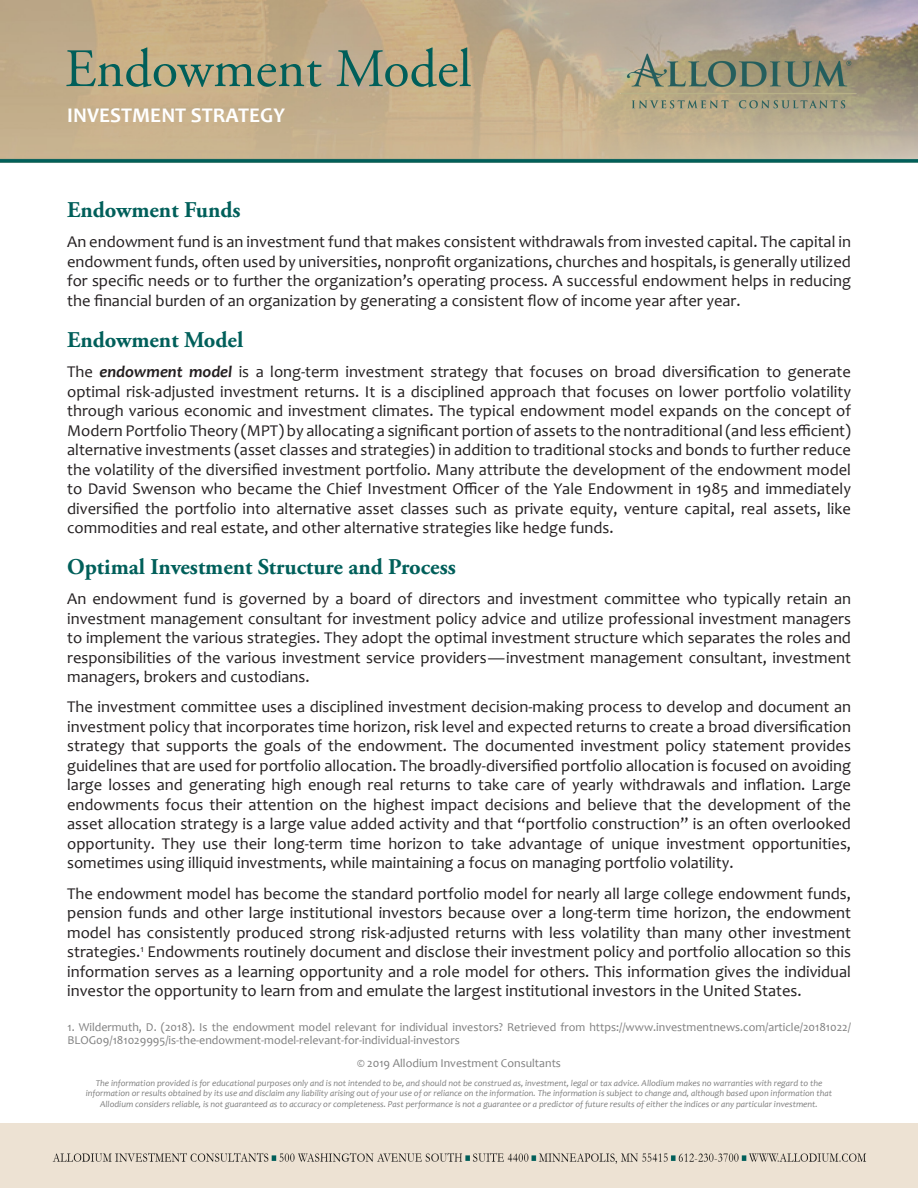
<style>
.page{position:relative;width:918px;height:1188px;background:#fff}
.page>*{position:absolute;margin:0;border:0;box-sizing:border-box;transform-origin:0 0}
.t1{font:54px "Adobe Garamond Pro";color:#005f5a}
.t2{font:700 22.5px "Adobe Garamond Pro";color:#005f5a}
.t3{font:700 21px "Candara";color:#fff}
.t4{font:16.5px/19.5px "Candara";color:#231f20;text-align:justify}
.t5{font:12px/13.5px "Candara";color:#7f7f7f}
.t6{font:italic 9px/10.8px "Candara";color:#7f7f7f;text-align:center}
.s1{font-weight:700;font-style:italic}
</style>
<div class="page">
<img style="left:0;top:1124px;width:918px;height:64px">
<img style="left:0;top:0;width:918px;height:163px">
<img style="left:615px;top:49px;width:249px;height:65px">
<p class="t1" style="left:65px;top:37px;width:408px">Endowment Model</p>
<p class="t3" style="left:67px;top:102px;width:219px">INVESTMENT STRATEGY</p>
<p class="t2" style="left:67px;top:197px;width:175px">Endowment Funds</p>
<p class="t4" style="left:67px;top:232px;width:785px">An endowment fund is an investment fund that makes consistent withdrawals from invested capital. The capital in endowment funds, often used by universities, nonprofit organizations, churches and hospitals, is generally utilized for specific needs or to further the organization’s operating process. A successful endowment helps in reducing the financial burden of an organization by generating a consistent flow of income year after year.</p>
<p class="t2" style="left:67px;top:326px;width:178px">Endowment Model</p>
<p class="t4" style="left:67px;top:362px;width:785px">The <span class="s1">endowment model</span> is a long-term investment strategy that focuses on broad diversification to generate optimal risk-adjusted investment returns. It is a disciplined approach that focuses on lower portfolio volatility through various economic and investment climates. The typical endowment model expands on the concept of Modern Portfolio Theory (MPT) by allocating a significant portion of assets to the nontraditional (and less efficient) alternative investments (asset classes and strategies) in addition to traditional stocks and bonds to further reduce the volatility of the diversified investment portfolio. Many attribute the development of the endowment model to David Swenson who became the Chief Investment Officer of the Yale Endowment in 1985 and immediately diversified the portfolio into alternative asset classes such as private equity, venture capital, real assets, like commodities and real estate, and other alternative strategies like hedge funds.</p>
<p class="t2" style="left:67px;top:554px;width:390px">Optimal Investment Structure and Process</p>
<p class="t4" style="left:67px;top:589px;width:785px">An endowment fund is governed by a board of directors and investment committee who typically retain an investment management consultant for investment policy advice and utilize professional investment managers to implement the various strategies. They adopt the optimal investment structure which separates the roles and responsibilities of the various investment service providers—investment management consultant, investment managers, brokers and custodians.</p>
<p class="t4" style="left:67px;top:697px;width:785px">The investment committee uses a disciplined investment decision-making process to develop and document an investment policy that incorporates time horizon, risk level and expected returns to create a broad diversification strategy that supports the goals of the endowment. The documented investment policy statement provides guidelines that are used for portfolio allocation. The broadly-diversified portfolio allocation is focused on avoiding large losses and generating high enough real returns to take care of yearly withdrawals and inflation. Large endowments focus their attention on the highest impact decisions and believe that the development of the asset allocation strategy is a large value added activity and that “portfolio construction” is an often overlooked opportunity. They use their long-term time horizon to take advantage of unique investment opportunities, sometimes using illiquid investments, while maintaining a focus on managing portfolio volatility.</p>
<p class="t4" style="left:67px;top:883px;width:785px">The endowment model has become the standard portfolio model for nearly all large college endowment funds, pension funds and other large institutional investors because over a long-term time horizon, the endowment model has consistently produced strong risk-adjusted returns with less volatility than many other investment strategies.<sup>1</sup> Endowments routinely document and disclose their investment policy and portfolio allocation so this information serves as a learning opportunity and a role model for others. This information gives the individual investor the opportunity to learn from and emulate the largest institutional investors in the United States.</p>
<p class="t5" style="left:68px;top:1020px;width:785px">1. Wildermuth, D. (2018). Is the endowment model relevant for individual investors? Retrieved from https://www.investmentnews.com/article/20181022/<br>BLOG09/181029995/is-the-endowment-model-relevant-for-individual-investors</p>
<p class="t5" style="left:357px;top:1056px;width:205px">© 2019 Allodium Investment Consultants</p>
<p class="t6" style="left:86px;top:1077px;width:748px">The information provided is for educational purposes only and is not intended to be, and should not be construed as, investment, legal or tax advice. Allodium makes no warranties with regard to the information or results obtained by its use and disclaim any liability arising out of your use of or reliance on the information. The information is subject to change and, although based upon information that<br>Allodium considers reliable, is not guaranteed as to accuracy or completeness. Past performance is not a guarantee or a predictor of future results of either the indices or any particular investment.</p>
</div>
